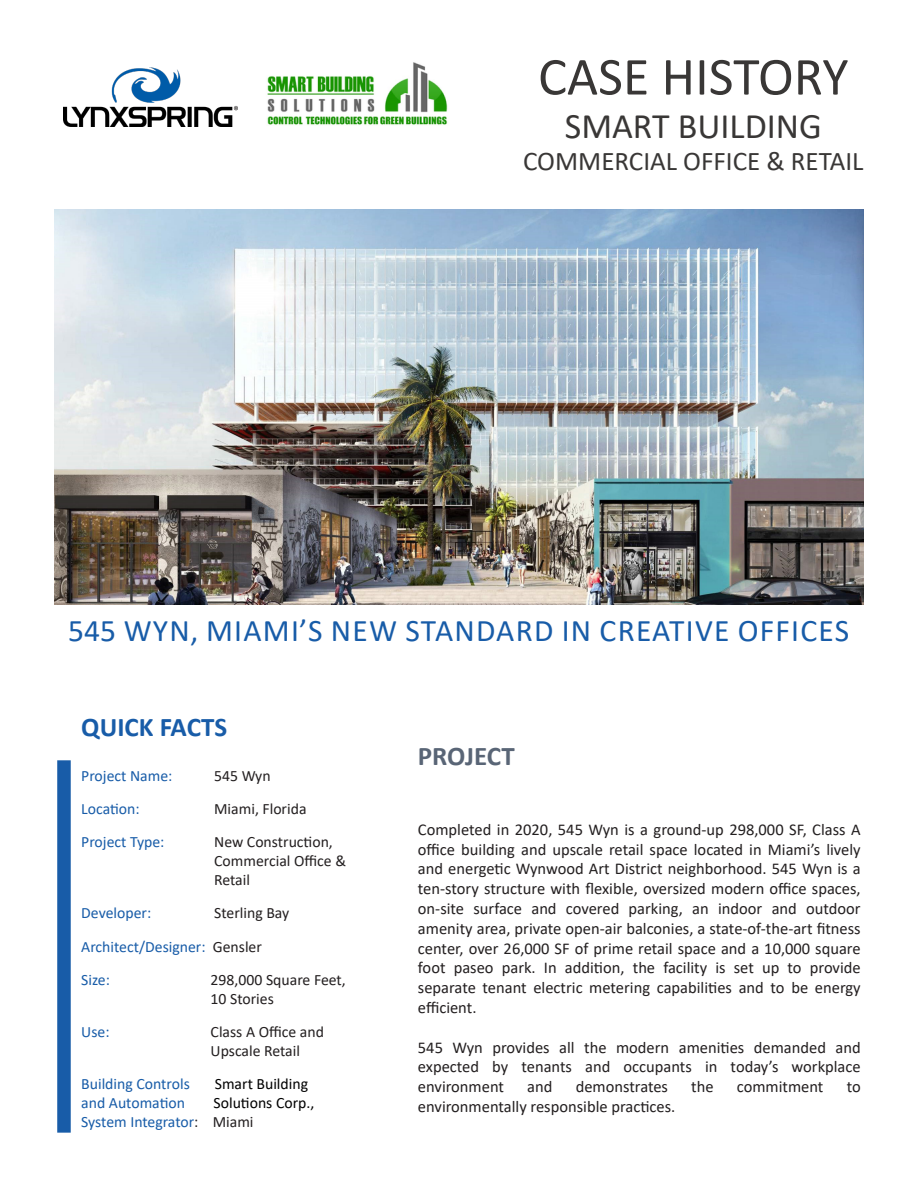
<style>
.page{position:relative;width:918px;height:1188px;background:#fff}
.page>*{position:absolute;margin:0;border:0;box-sizing:border-box;transform-origin:0 0}
.t1{font:54px "Calibri";color:#393736}
.t2{font:36px "Calibri";color:#393736}
.t3{font:31.5px "Calibri";letter-spacing:.04em;color:#185ca8}
.t4{font:27px "Calibri";color:#393736}
.t5{font:700 27px "Calibri";color:#185ca8}
.t6{font:700 27px "Calibri";letter-spacing:-.005em;color:#596576}
.t7{font:16.5px/19.8px "Calibri";color:#231f20;text-align:justify}
.t8{font:15.75px "Calibri";color:#185ca8}
.t9{font:15.75px/18.9px "Calibri";color:#231f20}
.t10{font:15.75px "Calibri";color:#000}
.s1{color:#231f20}
</style>
<div class="page">
<div style="left:57px;top:760px;width:14px;height:373px;background:#185ca8"></div>
<img style="left:64px;top:67px;width:174px;height:60px">
<img style="left:267px;top:62px;width:181px;height:63px">
<img style="left:54px;top:210px;width:810px;height:395px">
<p class="t1" style="left:538px;top:39px;width:312px">CASE HISTORY</p>
<p class="t2" style="left:565px;top:101px;width:259px">SMART BUILDING</p>
<p class="t4" style="left:523px;top:142px;width:342px">COMMERCIAL OFFICE &amp; RETAIL</p>
<p class="t3" style="left:68px;top:609px;width:783px">545 WYN, MIAMI’S NEW STANDARD IN CREATIVE OFFICES</p>
<p class="t5" style="left:81px;top:708px;width:147px">QUICK FACTS</p>
<p class="t8" style="left:81px;top:764px;width:93px">Project Name:</p>
<p class="t9" style="left:214px;top:765px;width:58px">545 Wyn</p>
<p class="t8" style="left:81px;top:798px;width:60px">Location:</p>
<p class="t9" style="left:214px;top:799px;width:94px">Miami, Florida</p>
<p class="t8" style="left:81px;top:831px;width:85px">Project Type:</p>
<p class="t9" style="left:214px;top:832px;width:120px">New Construction,</p>
<p class="t9" style="left:214px;top:851px;width:133px">Commercial Office &amp;<br>Retail</p>
<p class="t8" style="left:81px;top:902px;width:71px">Developer:</p>
<p class="t9" style="left:214px;top:903px;width:77px">Sterling Bay</p>
<p class="t8" style="left:81px;top:935px;width:182px">Architect/Designer: <span class="s1">Gensler</span></p>
<p class="t8" style="left:81px;top:969px;width:30px">Size:</p>
<p class="t9" style="left:211px;top:970px;width:137px">298,000 Square Feet,<br>10 Stories</p>
<p class="t8" style="left:81px;top:1021px;width:30px">Use:</p>
<p class="t9" style="left:211px;top:1022px;width:115px">Class A Office and<br>Upscale Retail</p>
<p class="t8" style="left:81px;top:1073px;width:110px">Building Controls</p>
<p class="t10" style="left:215px;top:1073px;width:95px">Smart Building</p>
<p class="t8" style="left:81px;top:1092px;width:105px">and Automation</p>
<p class="t10" style="left:214px;top:1092px;width:102px">Solutions Corp.,</p>
<p class="t8" style="left:81px;top:1111px;width:174px">System Integrator<span class="s1">: Miami</span></p>
<p class="t6" style="left:418px;top:737px;width:98px">PROJECT</p>
<p class="t7" style="left:418px;top:819px;width:444px">Completed in 2020, 545 Wyn is a ground-up 298,000 SF, Class A office building and upscale retail space located in Miami’s lively and energetic Wynwood Art District neighborhood. 545 Wyn is a ten-story structure with flexible, oversized modern office spaces,</p>
<p class="t7" style="left:418px;top:898px;width:444px">on-site surface and covered parking, an indoor and outdoor</p>
<p class="t7" style="left:418px;top:918px;width:444px">amenity area, private open-air balconies, a state-of-the-art fitness center, over 26,000 SF of prime retail space and a 10,000 square</p>
<p class="t7" style="left:418px;top:958px;width:444px">foot paseo park. In addition, the facility is set up to provide</p>
<p class="t7" style="left:418px;top:977px;width:444px">separate tenant electric metering capabilities and to be energy</p>
<p class="t7" style="left:418px;top:997px;width:60px">efficient.</p>
<p class="t7" style="left:418px;top:1037px;width:444px">545 Wyn provides all the modern amenities demanded and</p>
<p class="t7" style="left:418px;top:1057px;width:444px">expected by tenants and occupants in today’s workplace</p>
<p class="t7" style="left:418px;top:1076px;width:88px">environment</p>
<p class="t7" style="left:527px;top:1076px;width:27px">and</p>
<p class="t7" style="left:576px;top:1076px;width:94px">demonstrates</p>
<p class="t7" style="left:691px;top:1076px;width:24px">the</p>
<p class="t7" style="left:737px;top:1076px;width:88px">commitment</p>
<p class="t7" style="left:847px;top:1076px;width:16px">to</p>
<p class="t7" style="left:418px;top:1096px;width:259px">environmentally responsible practices.</p>
</div>
